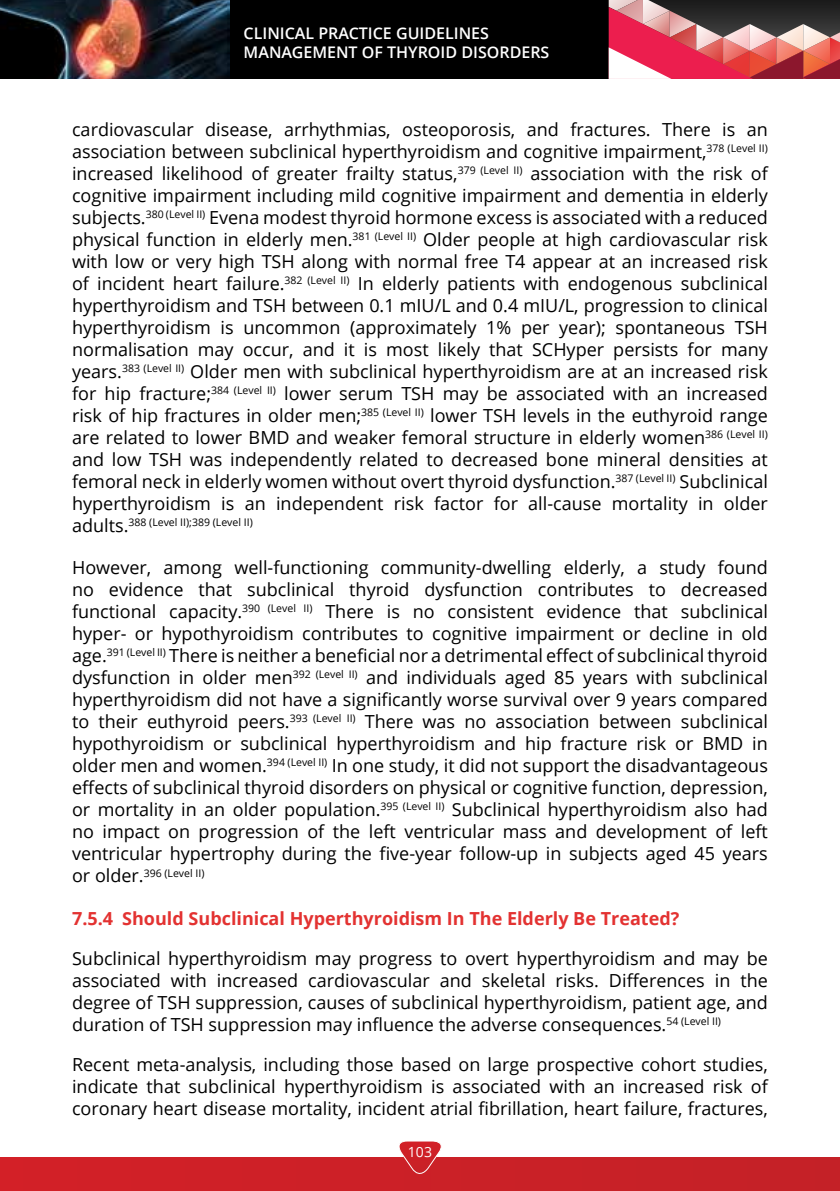
<style>
.page{position:relative;width:840px;height:1191px;background:#fff}
.page>*{position:absolute;margin:0;border:0;box-sizing:border-box;transform-origin:0 0}
.t1{font:18px/22px "Open Sans";color:#000;text-align:justify}
.t2{font:700 18px "Open Sans";color:#e33231}
.t3{font:600 16px/19.2px "Open Sans";color:#fff}
.t4{font:14px "Open Sans";color:#fff}
.t5{font:10.4px "Open Sans";color:#000}
.s1{font-size:18px}
</style>
<div class="page">
<div style="left:0;top:0;width:839px;height:79px;background:#000"></div>
<svg style="left:608px;top:0;width:231px;height:79px;background:#b05963"></svg>
<img style="left:0;top:0;width:229px;height:79px">
<div style="left:0;top:1157px;width:839px;height:34px;background:#cb2027"></div>
<svg style="left:399px;top:1141px;width:43px;height:33px"></svg>
<p class="t3" style="left:243px;top:24px;width:307px">CLINICAL PRACTICE GUIDELINES<br>MANAGEMENT OF THYROID DISORDERS</p>
<p class="t1" style="left:72px;top:118px;width:697px">cardiovascular disease, arrhythmias, osteoporosis, and fractures. There is an association between subclinical hyperthyroidism and cognitive impairment,<sup>378</sup> <sup>(Level</sup> <sup>II) </sup>increased likelihood of greater frailty status,<sup>379</sup> <sup>(Level</sup> <sup>II)</sup> association with the risk of cognitive impairment including mild cognitive impairment and dementia in elderly subjects.<sup>380</sup> <sup>(Level</sup> <sup>II)</sup> Evena modest thyroid hormone excess is associated with a reduced physical function in elderly men.<sup>381</sup> <sup>(Level</sup> <sup>II)</sup> Older people at high cardiovascular risk with low or very high TSH along with normal free T4 appear at an increased risk of incident heart failure.<sup>382</sup> <sup>(Level</sup> <sup>II)</sup> In elderly patients with endogenous subclinical hyperthyroidism and TSH between 0.1 mIU/L and 0.4 mIU/L, progression to clinical hyperthyroidism is uncommon (approximately 1% per year); spontaneous TSH normalisation may occur, and it is most likely that SCHyper persists for many years.<sup>383</sup> <sup>(Level</sup> <sup>II)</sup> Older men with subclinical hyperthyroidism are at an increased risk for hip fracture;<sup>384</sup> <sup>(Level</sup> <sup>II)</sup> lower serum TSH may be associated with an increased risk of hip fractures in older men;<sup>385</sup> <sup>(Level</sup> <sup>II)</sup> lower TSH levels in the euthyroid range are related to lower BMD and weaker femoral structure in elderly women<sup>386</sup> <sup>(Level</sup> <sup>II) </sup>and low TSH was independently related to decreased bone mineral densities at femoral neck in elderly women without overt thyroid dysfunction.<sup>387</sup> <sup>(Level</sup> <sup>II)</sup> Subclinical hyperthyroidism is an independent risk factor for all-cause mortality in older</p>
<p class="t5" style="left:72px;top:515px;width:182px"><span class="s1">adults.</span>388 (Level II);389 (Level II)</p>
<p class="t1" style="left:72px;top:556px;width:697px">However, among well-functioning community-dwelling elderly, a study found no evidence that subclinical thyroid dysfunction contributes to decreased functional capacity.<sup>390</sup> <sup>(Level</sup> <sup>II)</sup> There is no consistent evidence that subclinical hyper- or hypothyroidism contributes to cognitive impairment or decline in old age.<sup>391</sup> <sup>(Level</sup> <sup>II)</sup> There is neither a beneficial nor a detrimental effect of subclinical thyroid dysfunction in older men<sup>392</sup> <sup>(Level</sup> <sup>II)</sup> and individuals aged 85 years with subclinical hyperthyroidism did not have a significantly worse survival over 9 years compared to their euthyroid peers.<sup>393</sup> <sup>(Level</sup> <sup>II)</sup> There was no association between subclinical hypothyroidism or subclinical hyperthyroidism and hip fracture risk or BMD in older men and women.<sup>394</sup> <sup>(Level</sup> <sup>II)</sup> In one study, it did not support the disadvantageous effects of subclinical thyroid disorders on physical or cognitive function, depression, or mortality in an older population.<sup>395</sup> <sup>(Level</sup> <sup>II)</sup> Subclinical hyperthyroidism also had no impact on progression of the left ventricular mass and development of left ventricular hypertrophy during the five-year follow-up in subjects aged 45 years</p>
<p class="t5" style="left:72px;top:865px;width:134px"><span class="s1">or older.</span>396 (Level II)</p>
<p class="t2" style="left:72px;top:905px;width:608px">7.5.4 Should Subclinical Hyperthyroidism In The Elderly Be Treated?</p>
<p class="t1" style="left:72px;top:946px;width:697px">Subclinical hyperthyroidism may progress to overt hyperthyroidism and may be associated with increased cardiovascular and skeletal risks. Differences in the degree of TSH suppression, causes of subclinical hyperthyroidism, patient age, and duration of TSH suppression may influence the adverse consequences.<sup>54</sup> <sup>(Level</sup> <sup>II)</sup></p>
<p class="t1" style="left:72px;top:1052px;width:697px">Recent meta-analysis, including those based on large prospective cohort studies, indicate that subclinical hyperthyroidism is associated with an increased risk of coronary heart disease mortality, incident atrial fibrillation, heart failure, fractures,</p>
<p class="t4" style="left:408px;top:1142px;width:26px">103</p>
</div>
